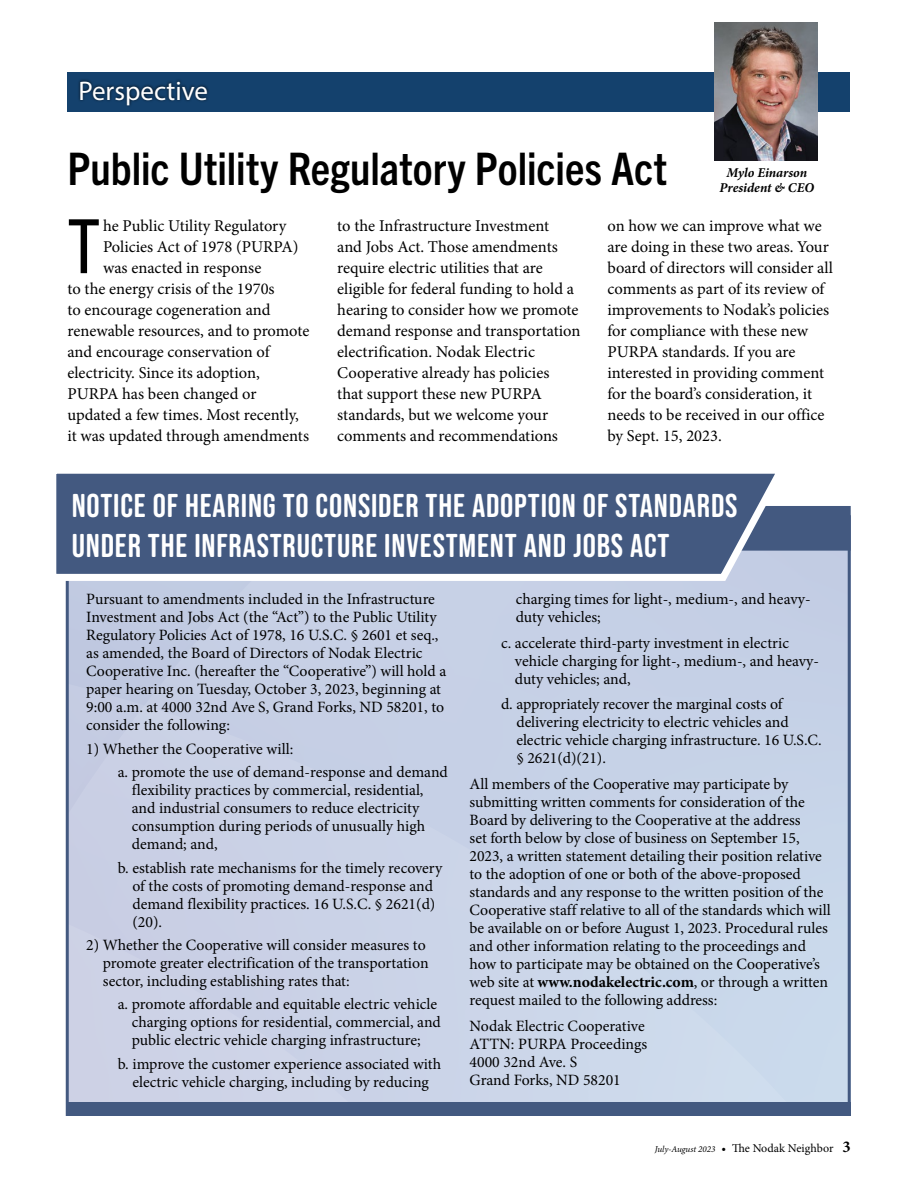
<style>
.page{position:relative;width:918px;height:1188px;background:#fff}
.page>*{position:absolute;margin:0;border:0;box-sizing:border-box;transform-origin:0 0}
.t1{font:condensed 75px "Trade Gothic Next LT Pro";color:#000}
.t2{font:700 condensed 45px "Trade Gothic Next LT Pro";color:#000}
.t3{font:33px/39.6px "Bebas Neue Semi Rounded";letter-spacing:.025em;color:#fff}
.t4{font:27px "Myriad Pro";color:#fff}
.t5{font:16.5px/21px "Minion Pro";color:#000}
.t6{font:15.75px/18px "Minion Pro";letter-spacing:-.005em;color:#000}
.t7{font:italic 700 13.5px "Minion Pro";color:#000}
.t8{font:12px "Minion Pro";color:#000}
.s1{font-weight:700}
.s2{font-style:italic;font-size:9px}
.s3{font-weight:700;font-size:16.5px}
</style>
<div class="page">
<div style="left:70px;top:551px;width:777px;height:552px;background:#cad4e8"></div>
<div style="left:70px;top:584px;width:703px;height:263px;background:#c7d2e7"></div>
<div style="left:70px;top:584px;width:684px;height:227px;background:#c6d0e6"></div>
<div style="left:68px;top:72px;width:782px;height:40px;background:#14416d"></div>
<div style="left:77px;top:78px;width:133px;height:30px;background:#000;opacity:.75"></div>
<img style="left:715px;top:22px;width:102px;height:138px">
<div style="left:793px;top:506px;width:58px;height:45px;background:#435980"></div>
<div style="left:66px;top:1103px;width:785px;height:13px;background:#435980"></div>
<svg style="left:56px;top:473px;width:737px;height:111px;background:#586c8f"></svg>
<h3 class="t4" style="left:78px;top:74px;width:131px">Perspective</h3>
<h2 class="t2" style="left:68px;top:138px;width:601px">Public Utility Regulatory Policies Act</h2>
<p class="t7" style="left:726px;top:163px;width:82px">Mylo Einarson</p>
<p class="t7" style="left:720px;top:178px;width:96px">President &amp; CEO</p>
<h1 class="t1" style="left:68px;top:195px;width:34px">T</h1>
<p class="t5" style="left:103px;top:215px;width:185px">he Public Utility Regulatory</p>
<p class="t5" style="left:103px;top:236px;width:197px">Policies Act of 1978 (PURPA)</p>
<p class="t5" style="left:103px;top:257px;width:160px">was enacted in response</p>
<p class="t5" style="left:67px;top:278px;width:209px">to the energy crisis of the 1970s</p>
<p class="t5" style="left:67px;top:300px;width:204px">to encourage cogeneration and</p>
<p class="t5" style="left:67px;top:321px;width:244px">renewable resources, and to promote</p>
<p class="t5" style="left:67px;top:342px;width:204px">and encourage conservation of</p>
<p class="t5" style="left:67px;top:363px;width:194px">electricity. Since its adoption,</p>
<p class="t5" style="left:67px;top:384px;width:190px">PURPA has been changed or</p>
<p class="t5" style="left:67px;top:405px;width:233px">updated a few times. Most recently,</p>
<p class="t5" style="left:67px;top:426px;width:243px">it was updated through amendments</p>
<p class="t5" style="left:337px;top:216px;width:245px">to the Infrastructure Investment<br>and Jobs Act. Those amendments require electric utilities that are eligible for federal funding to hold a hearing to consider how we promote demand response and transportation electrification. Nodak Electric Cooperative already has policies<br>that support these new PURPA standards, but we welcome your comments and recommendations</p>
<p class="t5" style="left:607px;top:216px;width:227px">on how we can improve what we are doing in these two areas. Your board of directors will consider all comments as part of its review of improvements to Nodak’s policies for compliance with these new<br>PURPA standards. If you are interested in providing comment for the board’s consideration, it needs to be received in our office by Sept. 15, 2023.</p>
<h3 class="t3" style="left:72px;top:485px;width:667px">NOTICE OF HEARING TO CONSIDER THE ADOPTION OF STANDARDS<br>UNDER THE INFRASTRUCTURE INVESTMENT AND JOBS ACT</h3>
<p class="t6" style="left:516px;top:590px;width:296px">charging times for light-, medium-, and heavy&shy;duty vehicles;</p>
<p class="t6" style="left:515px;top:634px;width:306px;text-indent:-14px">c. accelerate third-party investment in electric vehicle charging for light-, medium-, and heavy&shy;duty vehicles; and,</p>
<p class="t6" style="left:516px;top:695px;width:307px;text-indent:-15px">d. appropriately recover the marginal costs of delivering electricity to electric vehicles and electric vehicle charging infrastructure. 16 U.S.C. § 2621(d)(21).</p>
<p class="t6" style="left:470px;top:775px;width:363px">All members of the Cooperative may participate by submitting written comments for consideration of the Board by delivering to the Cooperative at the address<br>set forth below by close of business on September 15, 2023, a written statement detailing their position relative to the adoption of one or both of the above-proposed standards and any response to the written position of the Cooperative staff relative to all of the standards which will be available on or before August 1, 2023. Procedural rules and other information relating to the proceedings and how to participate may be obtained on the Cooperative’s web site at <span class="s1">www.nodakelectric.com</span>, or through a written request mailed to the following address:</p>
<p class="t6" style="left:470px;top:1017px;width:179px">Nodak Electric Cooperative<br>ATTN: PURPA Proceedings<br>4000 32nd Ave. S<br>Grand Forks, ND 58201</p>
<p class="t6" style="left:86px;top:590px;width:362px">Pursuant to amendments included in the Infrastructure Investment and Jobs Act (the “Act”) to the Public Utility Regulatory Policies Act of 1978, 16 U.S.C. § 2601 et seq., as amended, the Board of Directors of Nodak Electric Cooperative Inc. (hereafter the “Cooperative”) will hold a paper hearing on Tuesday, October 3, 2023, beginning at 9:00 a.m. at 4000 32nd Ave S, Grand Forks, ND 58201, to consider the following:</p>
<p class="t6" style="left:118px;top:737px;width:332px;line-height:23.4px;text-indent:-31px">1) Whether the Cooperative will:<br>a. promote the use of demand-response and demand</p>
<p class="t6" style="left:132px;top:781px;width:295px">flexibility practices by commercial, residential, and industrial consumers to reduce electricity consumption during periods of unusually high demand; and,</p>
<p class="t6" style="left:132px;top:859px;width:312px;text-indent:-15px">b. establish rate mechanisms for the timely recovery of the costs of promoting demand-response and demand flexibility practices. 16 U.S.C. § 2621(d) (20).</p>
<p class="t6" style="left:103px;top:936px;width:327px;text-indent:-17px">2) Whether the Cooperative will consider measures to promote greater electrification of the transportation sector, including establishing rates that:</p>
<p class="t6" style="left:132px;top:995px;width:311px;text-indent:-14px">a. promote affordable and equitable electric vehicle charging options for residential, commercial, and public electric vehicle charging infrastructure;</p>
<p class="t6" style="left:118px;top:1055px;width:325px;text-align:center">b. improve the customer experience associated with electric vehicle charging, including by reducing</p>
<p class="t8" style="left:655px;top:1140px;width:197px"><span class="s2">July-August 2023</span> • The Nodak Neighbor <span class="s3">3</span></p>
</div>
